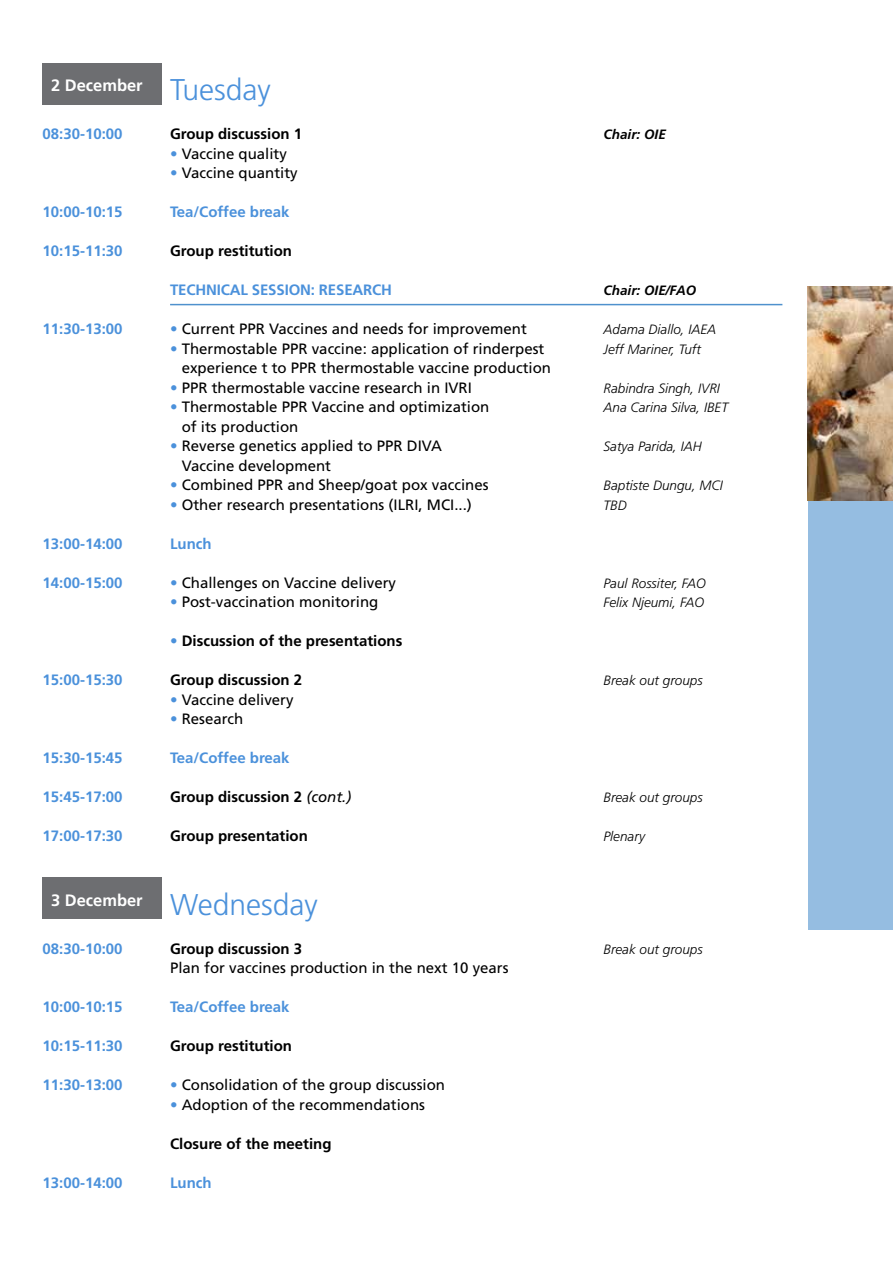
<style>
.page{position:relative;width:893px;height:1263px;background:#fff}
.page>*{position:absolute;margin:0;border:0;box-sizing:border-box;transform-origin:0 0}
.t1{font:700 16.5px "Frutiger LT Std";color:#fff}
.t2{font:15px "Frutiger LT Std";color:#000}
.t3{font:700 15px "Frutiger LT Std";color:#4b91db}
.t4{font:700 15px "Frutiger LT Std";color:#000}
.t5{font:italic 300 13.5px "Frutiger LT Std";color:#000}
.t6{font:italic 700 13.5px "Frutiger LT Std";color:#000}
.s1{font-weight:300;font-size:30px;color:#4b91db}
.s2{color:#4b91db}
.s3{font-weight:400;color:#4b91db}
.s4{font-weight:400;font-style:italic}
</style>
<div class="page">
<img style="left:808px;top:287px;width:85px;height:214px">
<div style="left:808px;top:501px;width:85px;height:428px;background:#95bde1"></div>
<div style="left:43px;top:63px;width:119px;height:42px;background:#6d6e71"></div>
<div style="left:43px;top:877px;width:119px;height:42px;background:#6d6e71"></div>
<hr style="left:170px;top:304px;width:612px;height:1px;background:#4f91cd">
<p class="t1" style="left:51px;top:76px;width:221px">2 December <span class="s1">Tuesday</span></p>
<p class="t3" style="left:43px;top:125px;width:82px">08:30-10:00</p>
<p class="t4" style="left:170px;top:125px;width:134px">Group discussion 1</p>
<p class="t6" style="left:604px;top:127px;width:64px">Chair: OIE</p>
<p class="t2" style="left:170px;top:145px;width:118px"><span class="s2">•</span> Vaccine quality</p>
<p class="t2" style="left:170px;top:164px;width:129px"><span class="s2">•</span> Vaccine quantity</p>
<p class="t3" style="left:43px;top:203px;width:82px">10:00-10:15</p>
<p class="t3" style="left:170px;top:203px;width:121px">Tea/Coffee break</p>
<p class="t3" style="left:43px;top:242px;width:82px">10:15-11:30</p>
<p class="t4" style="left:170px;top:242px;width:123px">Group restitution</p>
<p class="t3" style="left:170px;top:281px;width:223px">Technical session: Research</p>
<p class="t6" style="left:604px;top:283px;width:94px">Chair: OIE/FAO</p>
<p class="t3" style="left:43px;top:320px;width:82px">11:30-13:00</p>
<p class="t2" style="left:170px;top:320px;width:358px"><span class="s2">•</span> Current PPR Vaccines and needs for improvement</p>
<p class="t5" style="left:604px;top:322px;width:114px">Adama Diallo, IAEA</p>
<p class="t2" style="left:170px;top:340px;width:376px"><span class="s2">•</span> Thermostable PPR vaccine: application of rinderpest</p>
<p class="t5" style="left:604px;top:341px;width:99px">Jeff Mariner, Tuft</p>
<p class="t2" style="left:182px;top:359px;width:371px">experience t to PPR thermostable vaccine production</p>
<p class="t2" style="left:170px;top:379px;width:303px"><span class="s2">•</span> PPR thermostable vaccine research in IVRI</p>
<p class="t5" style="left:604px;top:380px;width:118px">Rabindra Singh, IVRI</p>
<p class="t2" style="left:170px;top:398px;width:321px"><span class="s2">•</span> Thermostable PPR Vaccine and optimization</p>
<p class="t5" style="left:604px;top:400px;width:126px">Ana Carina Silva, IBET</p>
<p class="t2" style="left:182px;top:418px;width:118px">of its production</p>
<p class="t2" style="left:170px;top:437px;width:274px"><span class="s2">•</span> Reverse genetics applied to PPR DIVA</p>
<p class="t5" style="left:604px;top:439px;width:100px">Satya Parida, IAH</p>
<p class="t2" style="left:182px;top:457px;width:151px">Vaccine development</p>
<p class="t2" style="left:170px;top:476px;width:320px"><span class="s2">•</span> Combined PPR and Sheep/goat pox vaccines</p>
<p class="t5" style="left:604px;top:478px;width:121px">Baptiste Dungu, MCI</p>
<p class="t2" style="left:170px;top:496px;width:303px"><span class="s2">•</span> Other research presentations (ILRI, MCI...)</p>
<p class="t5" style="left:604px;top:497px;width:25px">TBD</p>
<p class="t3" style="left:43px;top:535px;width:109px">13:00-14:00 L</p>
<p class="t3" style="left:178px;top:535px;width:36px">unch</p>
<p class="t3" style="left:43px;top:574px;width:82px">14:00-15:00</p>
<p class="t2" style="left:170px;top:574px;width:227px"><span class="s2">•</span> Challenges on Vaccine delivery</p>
<p class="t5" style="left:604px;top:575px;width:104px">Paul Rossiter, FAO</p>
<p class="t2" style="left:170px;top:593px;width:210px"><span class="s2">•</span> Post-vaccination monitoring</p>
<p class="t5" style="left:604px;top:595px;width:102px">Felix Njeumi, FAO</p>
<p class="t4" style="left:170px;top:632px;width:234px"><span class="s3">•</span> Discussion of the presentations</p>
<p class="t3" style="left:43px;top:671px;width:82px">15:00-15:30</p>
<p class="t4" style="left:170px;top:671px;width:134px">Group discussion 2</p>
<p class="t5" style="left:604px;top:673px;width:101px">Break out groups</p>
<p class="t2" style="left:170px;top:691px;width:125px"><span class="s2">•</span> Vaccine delivery</p>
<p class="t2" style="left:170px;top:710px;width:75px"><span class="s2">•</span> Research</p>
<p class="t3" style="left:43px;top:749px;width:82px">15:30-15:45</p>
<p class="t3" style="left:170px;top:749px;width:121px">Tea/Coffee break</p>
<p class="t3" style="left:43px;top:788px;width:82px">15:45-17:00</p>
<p class="t4" style="left:170px;top:788px;width:183px">Group discussion 2 <span class="s4">(cont.)</span></p>
<p class="t5" style="left:604px;top:790px;width:101px">Break out groups</p>
<p class="t3" style="left:43px;top:827px;width:82px">17:00-17:30</p>
<p class="t4" style="left:170px;top:827px;width:139px">Group presentation</p>
<p class="t5" style="left:604px;top:829px;width:43px">Plenary</p>
<p class="t1" style="left:51px;top:890px;width:268px">3 December <span class="s1">Wednesday</span></p>
<p class="t3" style="left:43px;top:940px;width:82px">08:30-10:00</p>
<p class="t4" style="left:170px;top:940px;width:134px">Group discussion 3</p>
<p class="t5" style="left:604px;top:941px;width:101px">Break out groups</p>
<p class="t2" style="left:170px;top:959px;width:340px">Plan for vaccines production in the next 10 years</p>
<p class="t3" style="left:43px;top:998px;width:82px">10:00-10:15</p>
<p class="t3" style="left:170px;top:998px;width:121px">Tea/Coffee break</p>
<p class="t3" style="left:43px;top:1037px;width:82px">10:15-11:30</p>
<p class="t4" style="left:170px;top:1037px;width:123px">Group restitution</p>
<p class="t3" style="left:43px;top:1076px;width:82px">11:30-13:00</p>
<p class="t2" style="left:170px;top:1076px;width:277px"><span class="s2">•</span> Consolidation of the group discussion</p>
<p class="t2" style="left:170px;top:1096px;width:257px"><span class="s2">•</span> Adoption of the recommendations</p>
<p class="t4" style="left:170px;top:1135px;width:163px">Closure of the meeting</p>
<p class="t3" style="left:43px;top:1174px;width:109px">13:00-14:00 L</p>
<p class="t3" style="left:178px;top:1174px;width:36px">unch</p>
</div>
